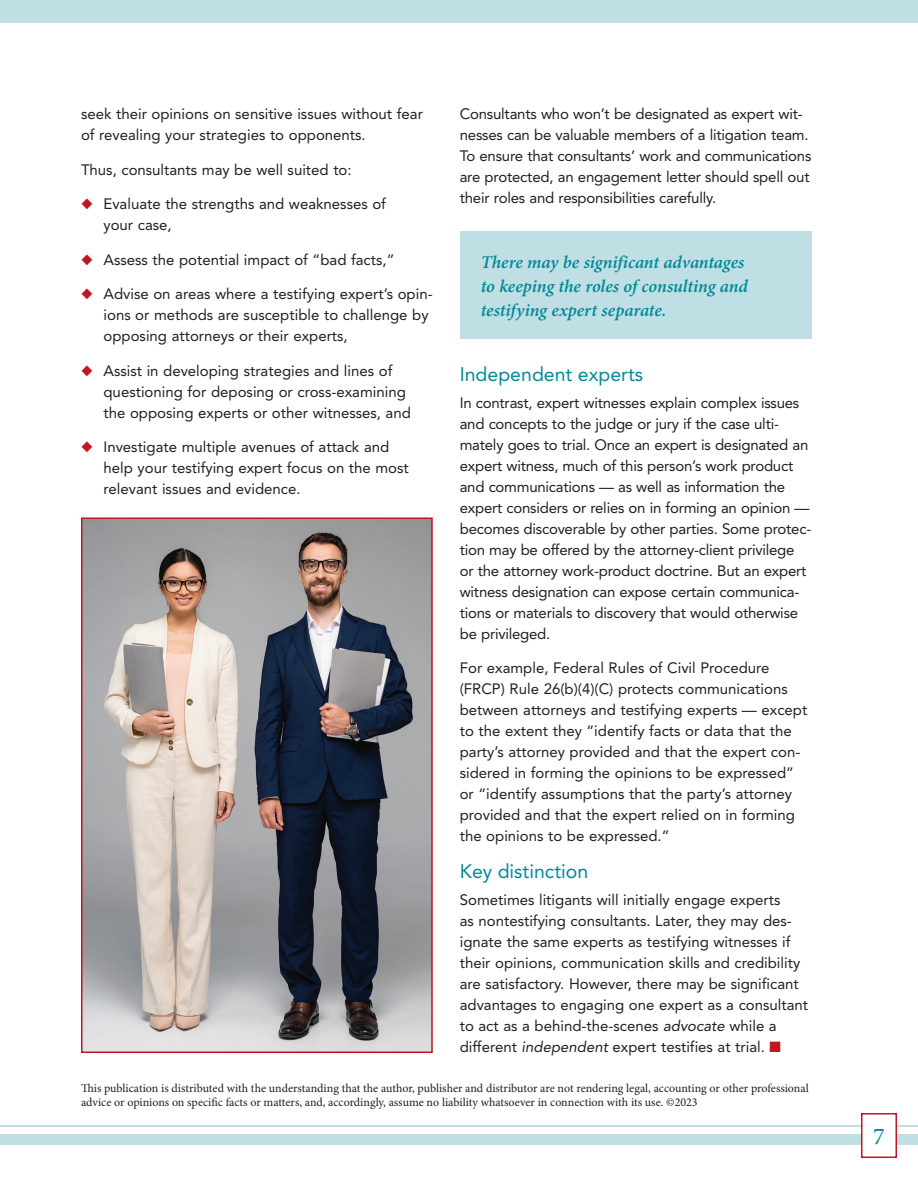
<style>
.page{position:relative;width:918px;height:1188px;background:#fff}
.page>*{position:absolute;margin:0;border:0;box-sizing:border-box;transform-origin:0 0}
.t1{font:500 24px "Minion Pro";color:#008998}
.t2{font:19.5px "Avenir LT Std";color:#008998}
.t3{font:italic 600 18px/24px "Minion Pro";letter-spacing:-.005em;color:#008998}
.t4{font:15px/21px "Avenir LT Std";color:#231f20}
.t5{font:12px/14.4px "Minion Pro";letter-spacing:-.005em;color:#231f20}
.s1{color:#c01522}
.s2{font-style:italic}
</style>
<div class="page">
<div style="left:0;top:1134px;width:918px;height:10px;background:#c0dfe4"></div>
<div style="left:0;top:0;width:918px;height:22px;background:#c0dfe4"></div>
<hr style="left:0;top:1125px;width:918px;height:1px;background:#c0dfe4">
<div style="left:862px;top:1114px;width:34px;height:43px;background:#fff"></div>
<div style="left:861px;top:1113px;width:36px;height:45px;border:2px solid #c01522"></div>
<img style="left:84px;top:521px;width:346px;height:529px">
<div style="left:81px;top:518px;width:352px;height:535px;border:2px solid #c01522"></div>
<div style="left:460px;top:231px;width:352px;height:108px;background:#c0dfe4"></div>
<p class="t4" style="left:81px;top:104px;width:343px">seek their opinions on sensitive issues without fear of revealing your strategies to opponents.</p>
<p class="t4" style="left:81px;top:159px;width:272px">Thus, consultants may be well suited to:</p>
<p class="t4" style="left:104px;top:194px;width:284px;text-indent:-22px"><span class="s1">◆</span> Evaluate the strengths and weaknesses of your case,</p>
<p class="t4" style="left:81px;top:249px;width:315px"><span class="s1">◆</span> Assess the potential impact of “bad facts,”</p>
<p class="t4" style="left:104px;top:284px;width:331px;text-indent:-22px"><span class="s1">◆</span> Advise on areas where a testifying expert’s opin&shy;ions or methods are susceptible to challenge by opposing attorneys or their experts,</p>
<p class="t4" style="left:104px;top:360px;width:309px;text-indent:-22px"><span class="s1">◆</span> Assist in developing strategies and lines of questioning for deposing or cross-examining the opposing experts or other witnesses, and</p>
<p class="t4" style="left:104px;top:437px;width:307px;text-indent:-22px"><span class="s1">◆</span> Investigate multiple avenues of attack and help your testifying expert focus on the most relevant issues and evidence.</p>
<p class="t4" style="left:460px;top:104px;width:353px">Consultants who won’t be designated as expert wit&shy;nesses can be valuable members of a litigation team.<br>To ensure that consultants’ work and communications are protected, an engagement letter should spell out their roles and responsibilities carefully.</p>
<p class="t3" style="left:481px;top:251px;width:269px">There may be significant advantages to keeping the roles of consulting and testifying expert separate.</p>
<h2 class="t2" style="left:460px;top:363px;width:185px">Independent experts</h2>
<p class="t4" style="left:460px;top:392px;width:353px">In contrast, expert witnesses explain complex issues and concepts to the judge or jury if the case ulti&shy;mately goes to trial. Once an expert is designated an expert witness, much of this person’s work product and communications — as well as information the expert considers or relies on in forming an opinion — becomes discoverable by other parties. Some protec&shy;tion may be offered by the attorney-client privilege or the attorney work-product doctrine. But an expert witness designation can expose certain communica&shy;tions or materials to discovery that would otherwise be privileged.</p>
<p class="t4" style="left:460px;top:658px;width:349px">For example, Federal Rules of Civil Procedure (FRCP) Rule 26(b)(4)(C) protects communications between attorneys and testifying experts — except to the extent they “identify facts or data that the party’s attorney provided and that the expert con&shy;sidered in forming the opinions to be expressed” or “identify assumptions that the party’s attorney provided and that the expert relied on in forming the opinions to be expressed.”</p>
<h2 class="t2" style="left:460px;top:860px;width:130px">Key distinction</h2>
<p class="t4" style="left:460px;top:889px;width:350px">Sometimes litigants will initially engage experts<br>as nontestifying consultants. Later, they may des&shy;ignate the same experts as testifying witnesses if their opinions, communication skills and credibility are satisfactory. However, there may be significant advantages to engaging one expert as a consultant to act as a behind-the-scenes <span class="s2">advocate</span> while a different <span class="s2">independent</span> expert testifies at trial. <span class="s1">■</span></p>
<p class="t5" style="left:81px;top:1081px;width:729px">This publication is distributed with the understanding that the author, publisher and distributor are not rendering legal, accounting or other professional advice or opinions on specific facts or matters, and, accordingly, assume no liability whatsoever in connection with its use. ©2023</p>
<h1 class="t1" style="left:873px;top:1122px;width:13px">7</h1>
</div>
